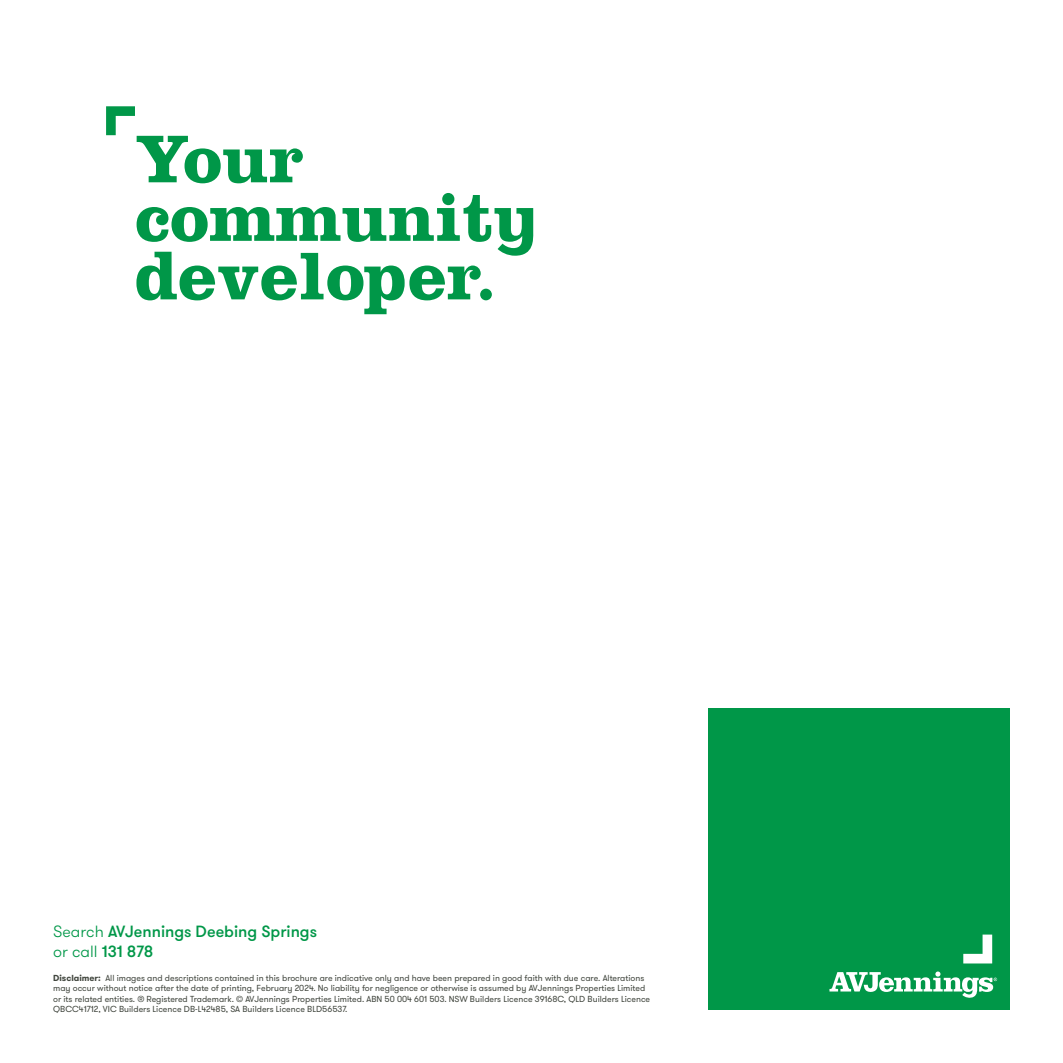
<style>
.page{position:relative;width:1063px;height:1063px;background:#fff}
.page>*{position:absolute;margin:0;border:0;box-sizing:border-box;transform-origin:0 0}
.t1{font:70.12px/58.5px "Clarendon For AV Jennings";color:#009748}
.t2{font:500 16.25px/19.5px "GT Walsheim";color:#009748}
.t3{font:8.75px/10.5px "GT Walsheim";color:#41463e}
.s1{font-weight:300}
.s2{font-weight:700}
</style>
<div class="page">
<div style="left:709px;top:709px;width:301px;height:301px;background:#009748"></div>
<svg style="left:829px;top:972px;width:168px;height:26px"></svg>
<svg style="left:963px;top:935px;width:29px;height:28px"></svg>
<svg style="left:106px;top:106px;width:29px;height:29px"></svg>
<h1 class="t1" style="left:135px;top:129px;width:405px">Your community developer.</h1>
<h2 class="t2" style="left:53px;top:922px;width:265px"><span class="s1">Search</span> AVJennings Deebing Springs <span class="s1">or call</span> 131 878</h2>
<p class="t3" style="left:53px;top:973px;width:599px"><span class="s2">Disclaimer:</span> All images and descriptions contained in this brochure are indicative only and have been prepared in good faith with due care. Alterations may occur without notice after the date of printing, February 2024. No liability for negligence or otherwise is assumed by AVJennings Properties Limited or its related entities. ® Registered Trademark. © AVJennings Properties Limited. ABN 50 004 601 503. NSW Builders Licence 39168C, QLD Builders Licence QBCC41712, VIC Builders Licence DB-L42485, SA Builders Licence BLD56537.</p>
</div>
